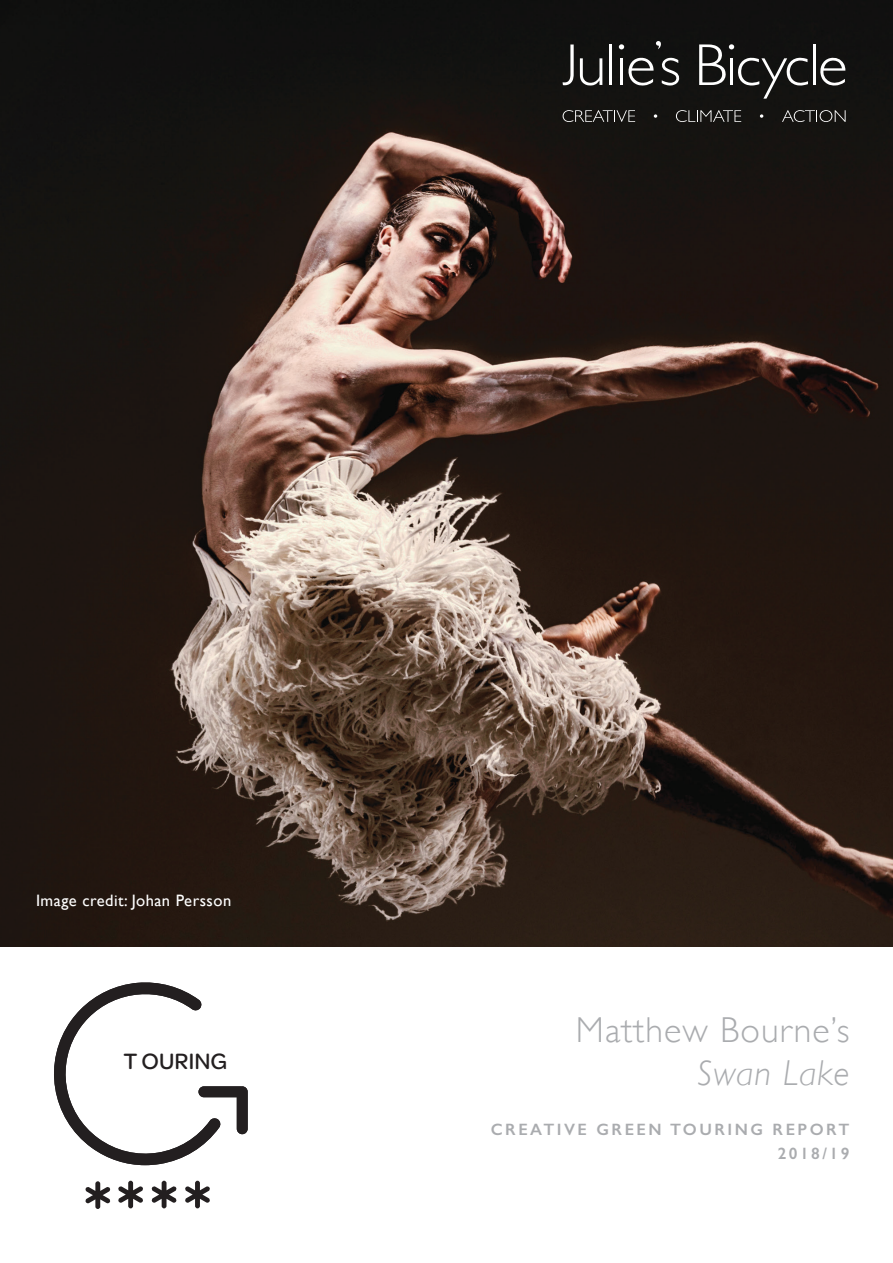
<style>
.page{position:relative;width:893px;height:1263px;background:#fff}
.page>*{position:absolute;margin:0;border:0;box-sizing:border-box;transform-origin:0 0}
.t1{font:300 36px/43.2px "Gill Sans";letter-spacing:.03em;color:#aaacaf;text-align:right}
.t2{font:500 23.7px "Omnes";color:#231f20}
.t3{font:600 16.5px "Gill Sans";letter-spacing:.15em;color:#aaacaf}
.t4{font:16.5px "Gill Sans";letter-spacing:.03em;color:#fff}
.s1{font-style:italic}
</style>
<div class="page">
<img style="left:0;top:0;width:893px;height:946px">
<svg style="left:563px;top:110px;width:72px;height:12px"></svg>
<svg style="left:676px;top:110px;width:65px;height:12px"></svg>
<svg style="left:782px;top:110px;width:64px;height:12px"></svg>
<svg style="left:628px;top:57px;width:26px;height:29px"></svg>
<svg style="left:820px;top:57px;width:25px;height:29px"></svg>
<svg style="left:580px;top:58px;width:22px;height:28px"></svg>
<svg style="left:661px;top:58px;width:19px;height:28px"></svg>
<svg style="left:563px;top:45px;width:11px;height:40px"></svg>
<hr style="left:609px;top:45px;width:3px;height:40px;background:#fff">
<hr style="left:813px;top:44px;width:3px;height:41px;background:#fff">
<hr style="left:620px;top:58px;width:3px;height:27px;background:#fff">
<svg style="left:656px;top:41px;width:5px;height:8px"></svg>
<svg style="left:699px;top:44px;width:109px;height:55px;background:#393837"></svg>
<svg style="left:619px;top:44px;width:5px;height:5px"></svg>
<svg style="left:654px;top:114px;width:3px;height:4px"></svg>
<svg style="left:760px;top:114px;width:3px;height:4px"></svg>
<svg style="left:54px;top:982px;width:194px;height:183px"></svg>
<svg style="left:85px;top:1181px;width:25px;height:28px"></svg>
<svg style="left:118px;top:1181px;width:25px;height:27px"></svg>
<svg style="left:151px;top:1181px;width:26px;height:27px"></svg>
<svg style="left:185px;top:1181px;width:25px;height:27px"></svg>
<p class="t4" style="left:36px;top:891px;width:197px">Image credit: Johan Persson</p>
<h2 class="t2" style="left:124px;top:1045px;width:105px">T OURING</h2>
<p class="t1" style="left:576px;top:1007px;width:275px">Matthew Bourne’s<br><span class="s1">Swan Lake</span></p>
<p class="t3" style="left:491px;top:1119px;width:360px">CREATIVE GREEN TOURING REPORT</p>
<p class="t3" style="left:778px;top:1143px;width:73px">2018/19</p>
</div>
